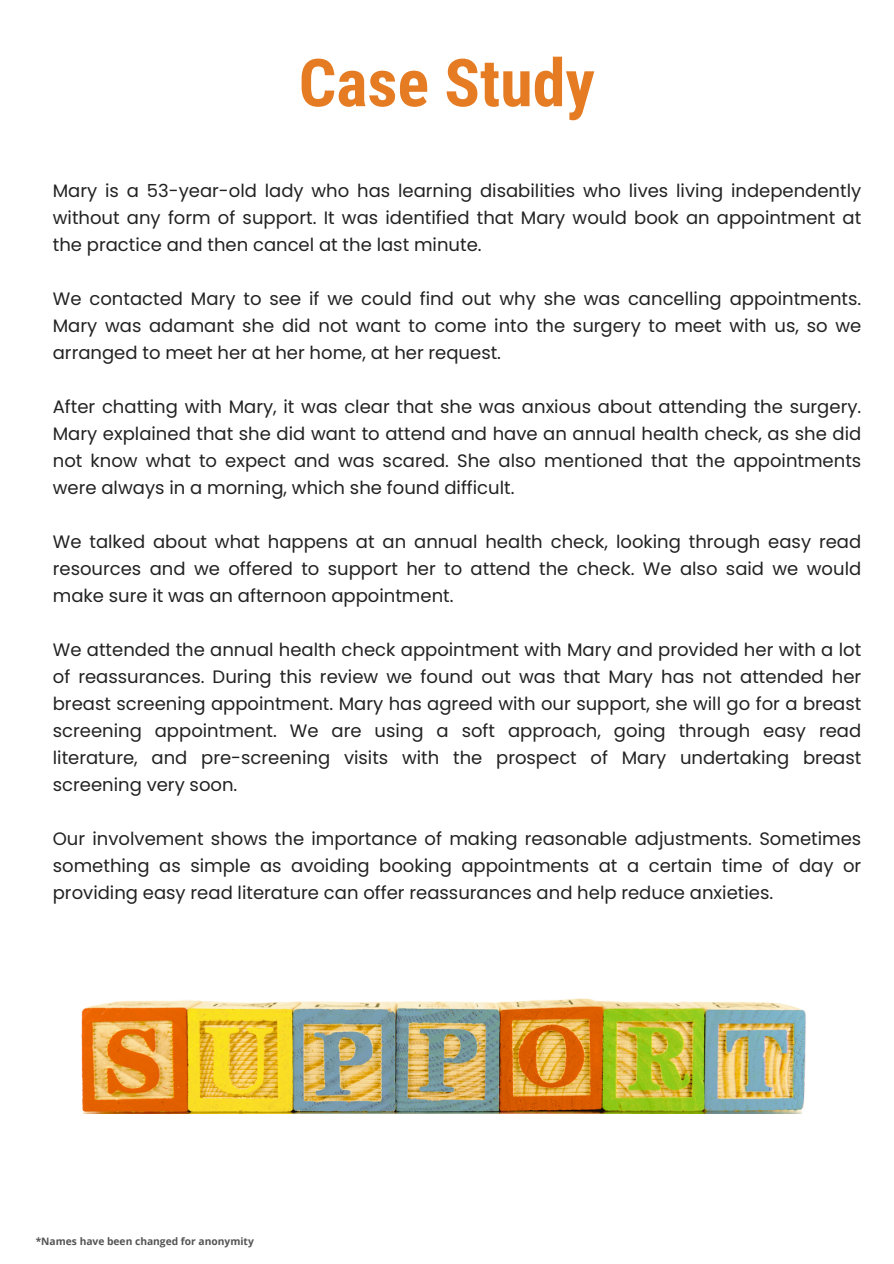
<style>
.page{position:relative;width:894px;height:1264px;background:#fff}
.page>*{position:absolute;margin:0;border:0;box-sizing:border-box;transform-origin:0 0}
.t1{font:700 66px "Roboto Condensed";color:#e57c23}
.t2{font:18px/27px "Poppins";color:#222;text-align:justify}
.t3{font:700 10.2px "Open Sans";color:#545454}
</style>
<div class="page">
<img style="left:81px;top:998px;width:725px;height:115px">
<p class="t1" style="left:298px;top:45px;width:297px">Case Study</p>
<h1 class="t2" style="left:53px;top:177px;width:809px">Mary is a 53-year-old lady who has learning disabilities who lives living independently without any form of support. It was identified that Mary would book an appointment at the practice and then cancel at the last minute.</h1>
<h2 class="t2" style="left:53px;top:285px;width:809px">We contacted Mary to see if we could find out why she was cancelling appointments.<br>Mary was adamant she did not want to come into the surgery to meet with us, so we arranged to meet her at her home, at her request.</h2>
<h2 class="t2" style="left:53px;top:393px;width:809px">After chatting with Mary, it was clear that she was anxious about attending the surgery.<br>Mary explained that she did want to attend and have an annual health check, as she did not know what to expect and was scared. She also mentioned that the appointments were always in a morning, which she found difficult.</h2>
<h2 class="t2" style="left:53px;top:528px;width:809px">We talked about what happens at an annual health check, looking through easy read resources and we offered to support her to attend the check. We also said we would make sure it was an afternoon appointment.</h2>
<h2 class="t2" style="left:53px;top:636px;width:809px">We attended the annual health check appointment with Mary and provided her with a lot of reassurances. During this review we found out was that Mary has not attended her breast screening appointment. Mary has agreed with our support, she will go for a breast screening appointment. We are using a soft approach, going through easy read literature, and pre-screening visits with the prospect of Mary undertaking breast screening very soon.</h2>
<h2 class="t2" style="left:53px;top:825px;width:809px">Our involvement shows the importance of making reasonable adjustments. Sometimes something as simple as avoiding booking appointments at a certain time of day or providing easy read literature can offer reassurances and help reduce anxieties.</h2>
<h2 class="t3" style="left:36px;top:1234px;width:219px">*Names have been changed for anonymity</h2>
</div>
